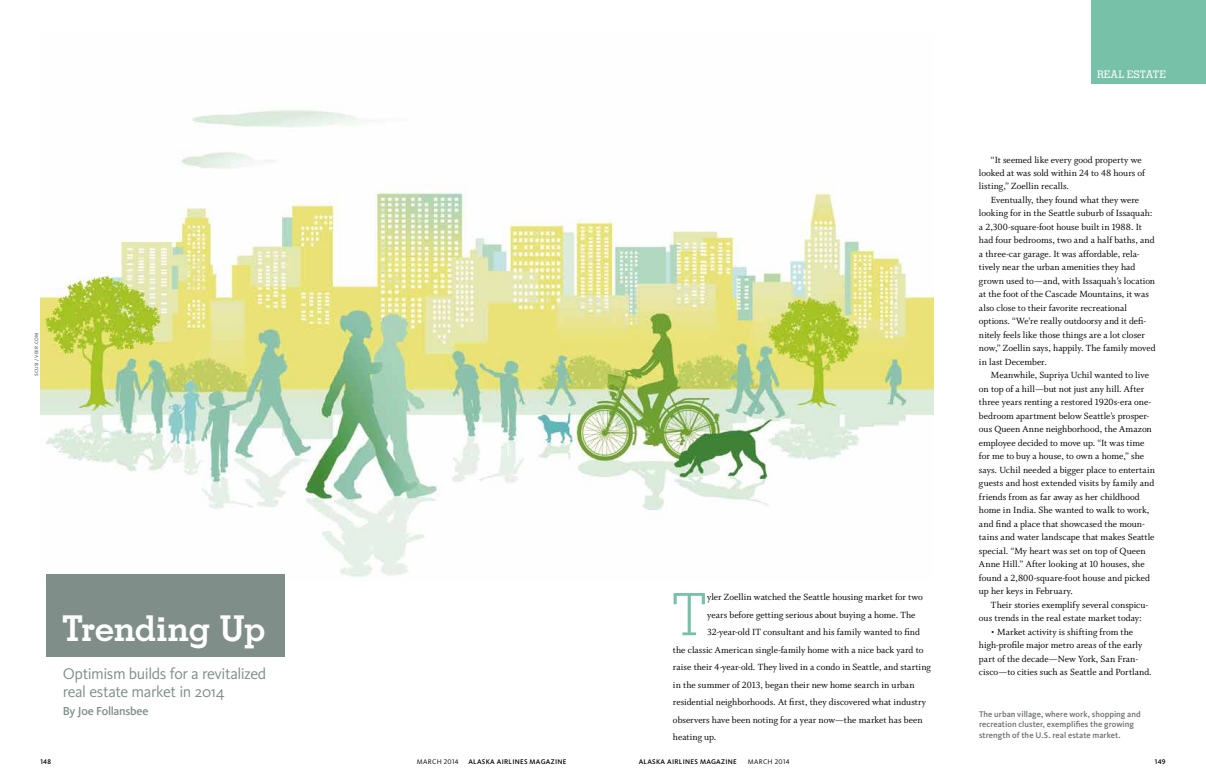
<style>
.page{position:relative;width:1206px;height:783px;background:#fff}
.page>*{position:absolute;margin:0;border:0;box-sizing:border-box;transform-origin:0 0}
.t1{font:300 58.5px "Memphis";color:#77c1a9}
.t2{font:700 35.5px "Memphis";letter-spacing:-.015em;color:#fff}
.t3{font:16px/18px "Kievit";letter-spacing:-.025em;color:#7f8e88}
.t4{font:500 12px "Kievit";letter-spacing:-.02em;color:#7f8e88}
.t5{font:500 10.4px "Memphis";color:#fff}
.t6{font:10px/13.5px "Whitman Roman LF";color:#000}
.t7{font:500 8.5px/11px "Kievit";letter-spacing:.005em;color:#6b6d6d}
.t8{font:500 7px "Kievit";letter-spacing:.04em;color:#000}
.t9{font:7px "Kievit Regular SC";letter-spacing:.04em;color:#000}
.t10{font:7px "Kievit Medium SC";letter-spacing:.025em;color:#000}
.t11{font:500 5px "Kievit";letter-spacing:.035em;color:#6b6d6d}
</style>
<div class="page">
<img style="left:40px;top:110px;width:894px;height:471px">
<div style="left:1091px;top:0;width:115px;height:84px;background:#77c1a9"></div>
<div style="left:46px;top:574px;width:238px;height:83px;background:#7f8e88"></div>
<p class="t11" style="left:34px;top:376px;width:45px;rotate:-90deg">scusi / Veer.com</p>
<h2 class="t2" style="left:62px;top:606px;width:205px">Trending Up</h2>
<h3 class="t3" style="left:63px;top:665px;width:205px">Optimism builds for a revitalized real estate market in 2014</h3>
<p class="t4" style="left:63px;top:704px;width:87px">By Joe Follansbee</p>
<h1 class="t1" style="left:673px;top:579px;width:34px">T</h1>
<p class="t6" style="left:707px;top:591px;width:217px">yler Zoellin watched the Seattle housing market for two</p>
<p class="t6" style="left:707px;top:608px;width:210px">years before getting serious about buying a home. The</p>
<p class="t6" style="left:707px;top:626px;width:214px">32-year-old IT consultant and his family wanted to find</p>
<p class="t6" style="left:673px;top:643px;width:252px">the classic American single-family home with a nice back yard to</p>
<p class="t6" style="left:673px;top:661px;width:259px">raise their 4-year-old. They lived in a condo in Seattle, and starting</p>
<p class="t6" style="left:673px;top:678px;width:243px">in the summer of 2013, began their new home search in urban</p>
<p class="t6" style="left:673px;top:696px;width:255px">residential neighborhoods. At first, they discovered what industry</p>
<p class="t6" style="left:673px;top:713px;width:251px">observers have been noting for a year now—the market has been</p>
<p class="t6" style="left:673px;top:731px;width:45px">heating up.</p>
<p class="t5" style="left:1097px;top:67px;width:70px">REAL ESTATE</p>
<p class="t6" style="left:979px;top:153px;width:168px;text-indent:12px">“It seemed like every good property we looked at was sold within 24 to 48 hours of listing,” Zoellin recalls.</p>
<p class="t6" style="left:979px;top:193px;width:178px;text-indent:12px">Eventually, they found what they were looking for in the Seattle suburb of Issaquah: a 2,300-square-foot house built in 1988. It had four bedrooms, two and a half baths, and a three-car garage. It was affordable, rela&shy;tively near the urban amenities they had grown used to—and, with Issaquah’s location at the foot of the Cascade Mountains, it was also close to their favorite recreational options. “We’re really outdoorsy and it defi&shy;nitely feels like those things are a lot closer now,” Zoellin says, happily. The family moved in last December.</p>
<p class="t6" style="left:979px;top:369px;width:177px;text-indent:12px">Meanwhile, Supriya Uchil wanted to live on top of a hill—but not just any hill. After three years renting a restored 1920s-era one&shy;bedroom apartment below Seattle’s prosper&shy;ous Queen Anne neighborhood, the Amazon employee decided to move up. “It was time for me to buy a house, to own a home,” she says. Uchil needed a bigger place to entertain guests and host extended visits by family and friends from as far away as her childhood home in India. She wanted to walk to work, and find a place that showcased the moun&shy;tains and water landscape that makes Seattle special. “My heart was set on top of Queen Anne Hill.” After looking at 10 houses, she found a 2,800-square-foot house and picked up her keys in February.</p>
<p class="t6" style="left:979px;top:598px;width:171px;text-indent:12px">Their stories exemplify several conspicu&shy;ous trends in the real estate market today:</p>
<p class="t6" style="left:979px;top:625px;width:174px;text-indent:12px">• Market activity is shifting from the high-profile major metro areas of the early part of the decade—New York, San Fran&shy;cisco—to cities such as Seattle and Portland.</p>
<p class="t7" style="left:979px;top:708px;width:163px">The urban village, where work, shopping and recreation cluster, exemplifies the growing strength of the U .S. real estate market.</p>
<p class="t10" style="left:40px;top:758px;width:12px">148</p>
<p class="t9" style="left:417px;top:758px;width:43px">MARCH 2014</p>
<p class="t8" style="left:468px;top:758px;width:100px">Alaska Airlines Magazine</p>
<p class="t8" style="left:639px;top:758px;width:100px">Alaska Airlines Magazine</p>
<p class="t9" style="left:748px;top:758px;width:43px">MARCH 2014</p>
<p class="t10" style="left:1155px;top:758px;width:12px">149</p>
</div>
